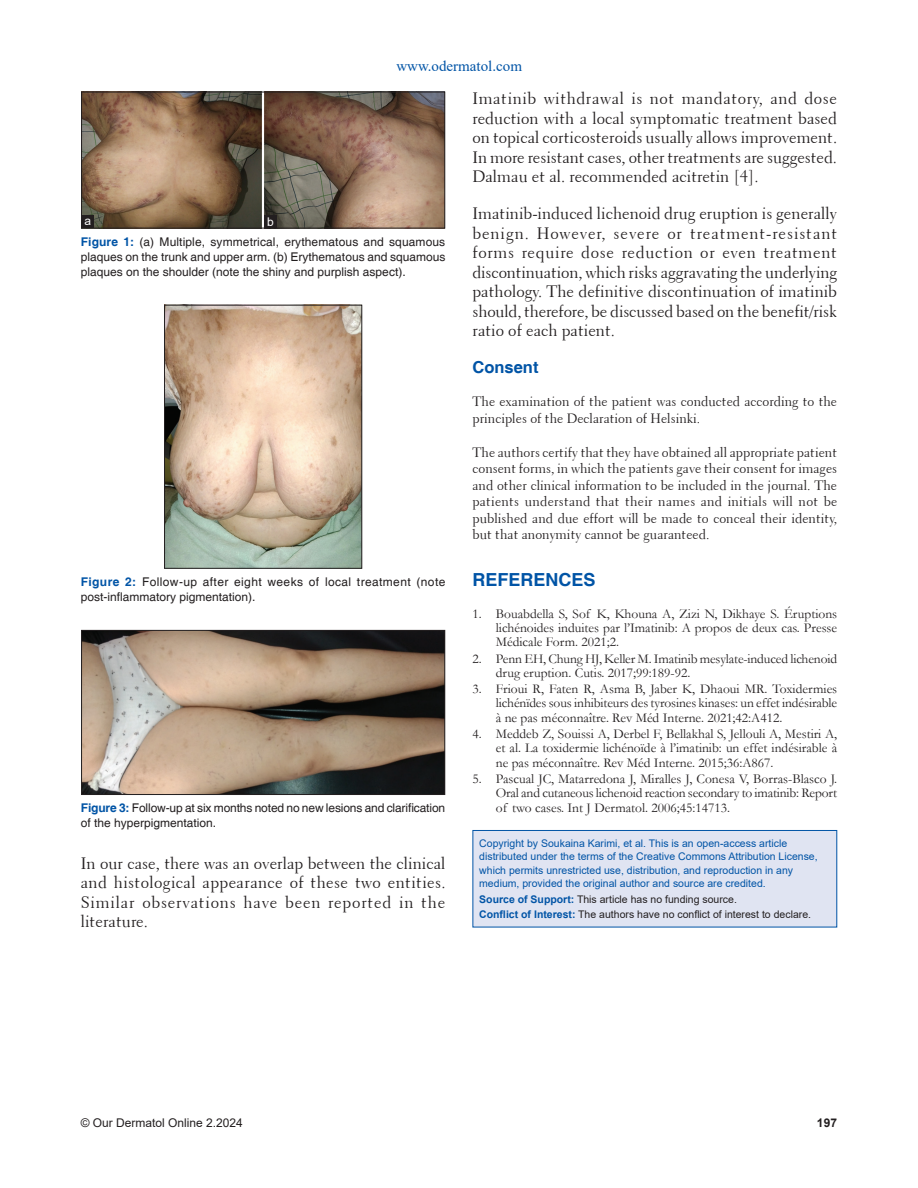
<style>
.page{position:relative;width:918px;height:1188px;background:#fff}
.page>*{position:absolute;margin:0;border:0;box-sizing:border-box;transform-origin:0 0}
.t1{font:700 18px "Helvetica";color:#0154a6}
.TX{font:16.5px/19.5px "Transitional 521 BT Roman A";color:#231f20;text-align:justify}
.t2{font:700 16.5px "Helvetica";color:#0154a6}
.t3{font:15px "Times New Roman";color:#0154a6}
.REF{font:13.5px/14.2px "Garamond";color:#231f20;text-align:justify}
.Consent_TX{font:13.5px/16.5px "Transitional 521 BT Roman A";color:#231f20}
.FGC{font:12px/15px "Helvetica";color:#231f20}
.FGC-2{font:12px/15px "Helvetica";letter-spacing:.03em;color:#231f20}
.t4{font:12px "Arial";color:#231f20}
.t5{font:700 12px "Arial";color:#231f20}
.LABEL{font:12px "Arial";color:#fff}
.CR{font:10.5px/13.5px "Arial";color:#0154a6}
.SRC{font:10.5px "Arial";color:#231f20}
.s1{font-weight:700;color:#0154a6}
</style>
<div class="page">
<img style="left:166px;top:307px;width:194px;height:259px">
<div style="left:164px;top:305px;width:198px;height:263px;border:1px solid #231f20"></div>
<img style="left:83px;top:632px;width:360px;height:161px">
<div style="left:81px;top:630px;width:364px;height:165px;border:1px solid #231f20"></div>
<img style="left:83px;top:94px;width:360px;height:132px">
<div style="left:81px;top:92px;width:364px;height:136px;border:1px solid #231f20"></div>
<div style="left:264px;top:215px;width:13px;height:13px;background:#231f20"></div>
<div style="left:82px;top:215px;width:12px;height:13px;background:#231f20"></div>
<div style="left:473px;top:830px;width:364px;height:97px;background:#e0e4f2"></div>
<div style="left:472px;top:830px;width:365px;height:97px;border:1px solid #0154a6"></div>
<p class="t3" style="left:396px;top:55px;width:127px">www.odermatol.com</p>
<p class="LABEL" style="left:85px;top:212px;width:8px">a</p>
<p class="LABEL" style="left:267px;top:213px;width:8px">b</p>
<p class="FGC" style="left:81px;top:235px;width:366px;text-align:justify"><span class="s1">Figure 1:</span> (a) Multiple, symmetrical, erythematous and squamous plaques on the trunk and upper arm. (b) Erythematous and squamous plaques on the shoulder (note the shiny and purplish aspect).</p>
<p class="FGC-2" style="left:81px;top:575px;width:366px"><span class="s1">Figure 2:</span> Follow-up after eight weeks of local treatment (note post-inflammatory pigmentation).</p>
<p class="FGC" style="left:81px;top:801px;width:366px"><span class="s1">Figure 3:</span> Follow-up at six months noted no new lesions and clarification of the hyperpigmentation.</p>
<p class="TX" style="left:81px;top:854px;width:366px">In our case, there was an overlap between the clinical and histological appearance of these two entities.<br>Similar observations have been reported in the literature.</p>
<p class="TX" style="left:472px;top:89px;width:366px">Imatinib withdrawal is not mandatory, and dose reduction with a local symptomatic treatment based on topical corticosteroids usually allows improvement.<br>In more resistant cases, other treatments are suggested.<br>Dalmau et al. recommended acitretin [4].</p>
<p class="TX" style="left:472px;top:204px;width:366px">Imatinib-induced lichenoid drug eruption is generally benign. However, severe or treatment-resistant forms require dose reduction or even treatment discontinuation, which risks aggravating the underlying pathology. The definitive discontinuation of imatinib should, therefore, be discussed based on the benefit/risk ratio of each patient.</p>
<h2 class="t2" style="left:472px;top:357px;width:67px">Consent</h2>
<p class="Consent_TX" style="left:472px;top:394px;width:366px">The examination of the patient was conducted according to the principles of the Declaration of Helsinki.</p>
<p class="Consent_TX" style="left:472px;top:444px;width:366px;text-align:justify">The authors certify that they have obtained all appropriate patient consent forms, in which the patients gave their consent for images and other clinical information to be included in the journal. The patients understand that their names and initials will not be published and due effort will be made to conceal their identity, but that anonymity cannot be guaranteed.</p>
<h1 class="t1" style="left:472px;top:569px;width:125px">REFERENCES</h1>
<p class="REF" style="left:496px;top:606px;width:343px;text-indent:-23px">1. Bouabdella S, Sof K, Khouna A, Zizi N, Dikhaye S. Éruptions lichénoides induites par l’Imatinib: A propos de deux cas. Presse Médicale Form. 2021;2.</p>
<p class="REF" style="left:496px;top:651px;width:343px;text-indent:-23px">2. Penn EH, Chung HJ, Keller M. Imatinib mesylate-induced lichenoid drug eruption. Cutis. 2017;99:189-92.</p>
<p class="REF" style="left:496px;top:682px;width:343px;text-indent:-23px">3. Frioui R, Faten R, Asma B, Jaber K, Dhaoui MR. Toxidermies lichénïdes sous inhibiteurs des tyrosines kinases: un effet indésirable à ne pas méconnaître. Rev Méd Interne. 2021;42:A412.</p>
<p class="REF" style="left:496px;top:726px;width:343px;text-indent:-23px">4. Meddeb Z, Souissi A, Derbel F, Bellakhal S, Jellouli A, Mestiri A, et al. La toxidermie lichénoïde à l’imatinib: un effet indésirable à ne pas méconnaître. Rev Méd Interne. 2015;36:A867.</p>
<p class="REF" style="left:496px;top:771px;width:343px;text-indent:-23px">5. Pascual JC, Matarredona J, Miralles J, Conesa V, Borras-Blasco J.<br>Oral and cutaneous lichenoid reaction secondary to imatinib: Report of two cases. Int J Dermatol. 2006;45:14713.</p>
<p class="CR" style="left:479px;top:836px;width:340px">Copyright by Soukaina Karimi, et al. This is an open-access article distributed under the terms of the Creative Commons Attribution License, which permits unrestricted use, distribution, and reproduction in any medium, provided the original author and source are credited.</p>
<p class="SRC" style="left:479px;top:892px;width:259px"><span class="s1">Source of Support:</span> This article has no funding source.</p>
<p class="SRC" style="left:479px;top:908px;width:333px"><span class="s1">Conflict of Interest:</span> The authors have no conflict of interest to declare.</p>
<p class="t4" style="left:81px;top:1114px;width:164px">© Our Dermatol Online 2.2024</p>
<p class="t5" style="left:817px;top:1114px;width:22px">197</p>
</div>
